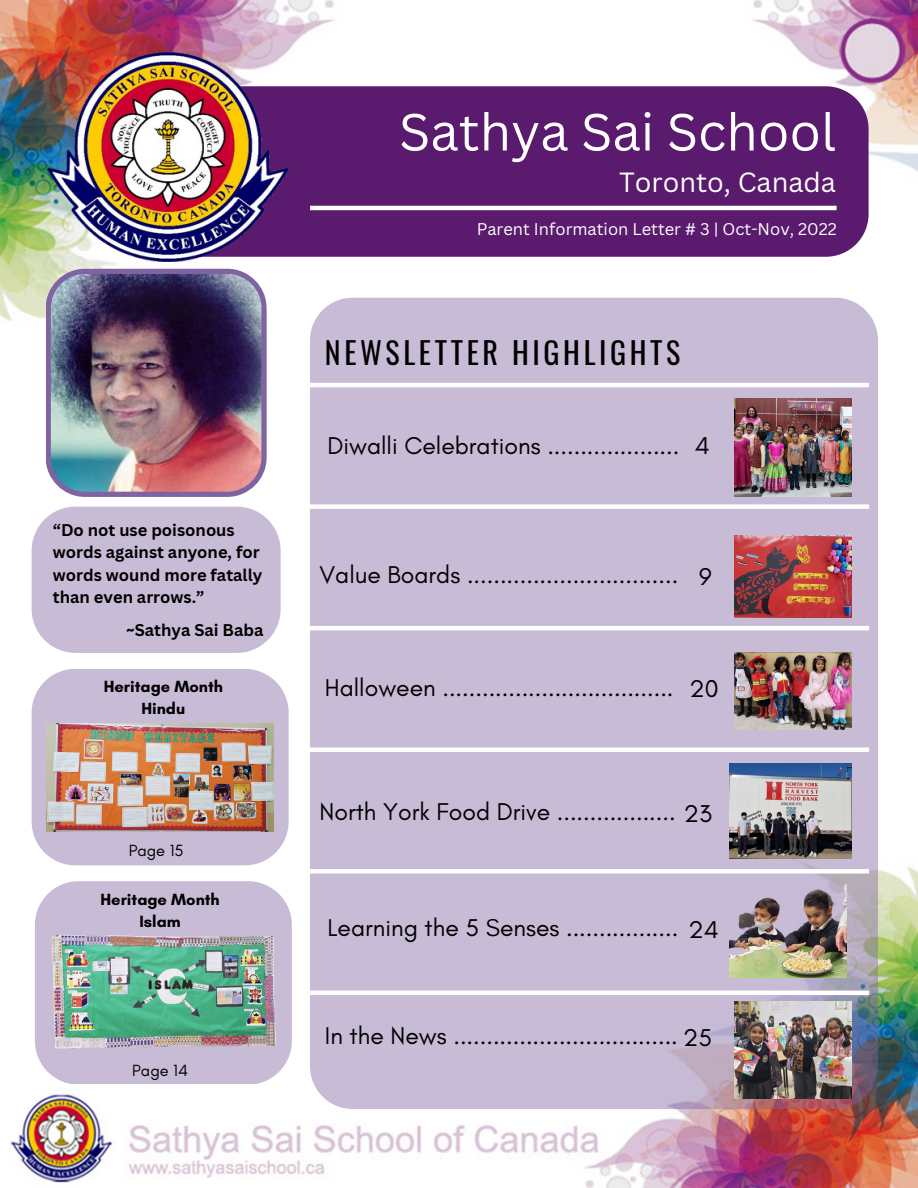
<style>
.page{position:relative;width:918px;height:1188px;background:#fff}
.page>*{position:absolute;margin:0;border:0;box-sizing:border-box;transform-origin:0 0}
.t1{font:51px "Canva Sans";color:#fff}
.t2{font:30px "Oswald";letter-spacing:.12em;color:#000}
.t3{font:27px "Canva Sans";color:#fff}
.t4{font:24.75px "Glacial Indifference";color:#000}
.t5{font:700 16.5px/22.5px "Canva Sans";color:#000}
.t6{font:16.5px "Canva Sans";color:#fff}
.t7{font:700 16.5px/22.5px "Glacial Indifference";color:#000;text-align:center}
.t8{font:16.5px "Glacial Indifference";color:#000}
</style>
<div class="page">
<img style="left:0;top:0;width:918px;height:1188px">
<div style="left:289px;top:86px;width:579px;height:171px;background:#5a1a6d"></div>
<img style="left:48px;top:52px;width:241px;height:210px">
<div style="left:310px;top:298px;width:568px;height:811px;background:#c7bbd6"></div>
<div style="left:32px;top:507px;width:249px;height:146px;background:#c7bbd6"></div>
<hr style="left:310px;top:206px;width:527px;height:4px;background:#fff">
<img style="left:46px;top:269px;width:221px;height:228px">
<hr style="left:310px;top:383px;width:559px;height:4px;background:#fff">
<div style="left:310px;top:504px;width:559px;height:5px;background:#fff"></div>
<hr style="left:310px;top:626px;width:559px;height:4px;background:#fff">
<div style="left:310px;top:747px;width:559px;height:5px;background:#fff"></div>
<div style="left:310px;top:869px;width:559px;height:5px;background:#fff"></div>
<hr style="left:310px;top:991px;width:559px;height:4px;background:#fff">
<svg style="left:35px;top:881px;width:257px;height:202px;background:#cabfd8"></svg>
<img style="left:48px;top:931px;width:234px;height:120px">
<img style="left:734px;top:1002px;width:117px;height:97px">
<img style="left:729px;top:885px;width:117px;height:93px">
<img style="left:734px;top:399px;width:117px;height:98px">
<img style="left:734px;top:535px;width:117px;height:82px">
<img style="left:734px;top:653px;width:117px;height:76px">
<img style="left:729px;top:763px;width:123px;height:96px">
<svg style="left:32px;top:669px;width:257px;height:196px;background:#cabfd8"></svg>
<img style="left:46px;top:724px;width:228px;height:108px">
<p class="t5" style="left:53px;top:518px;width:211px">“Do not use poisonous words against anyone, for words wound more fatally than even arrows.”</p>
<p class="t5" style="left:126px;top:618px;width:139px">~Sathya Sai Baba</p>
<p class="t7" style="left:104px;top:675px;width:121px">Heritage Month<br>Hindu</p>
<p class="t8" style="left:129px;top:840px;width:56px">Page 15</p>
<p class="t7" style="left:100px;top:888px;width:121px">Heritage Month<br>Islam</p>
<p class="t8" style="left:132px;top:1060px;width:57px">Page 14</p>
<h1 class="t1" style="left:399px;top:96px;width:438px">Sathya Sai School</h1>
<p class="t3" style="left:619px;top:163px;width:218px">Toronto, Canada</p>
<p class="t6" style="left:477px;top:218px;width:362px">Parent Information Letter # 3 | Oct-Nov, 2022</p>
<p class="t2" style="left:325px;top:329px;width:357px">NEWSLETTER HIGHLIGHTS</p>
<p class="t4" style="left:328px;top:430px;width:384px">Diwalli Celebrations .................... 4</p>
<p class="t4" style="left:320px;top:560px;width:394px">Value Boards ................................ 9</p>
<p class="t4" style="left:325px;top:672px;width:395px">Halloween ................................... 20</p>
<p class="t4" style="left:320px;top:797px;width:394px">North York Food Drive .................. 23</p>
<p class="t4" style="left:328px;top:913px;width:393px">Learning the 5 Senses ................. 24</p>
<p class="t4" style="left:325px;top:1021px;width:389px">In the News .................................. 25</p>
</div>
